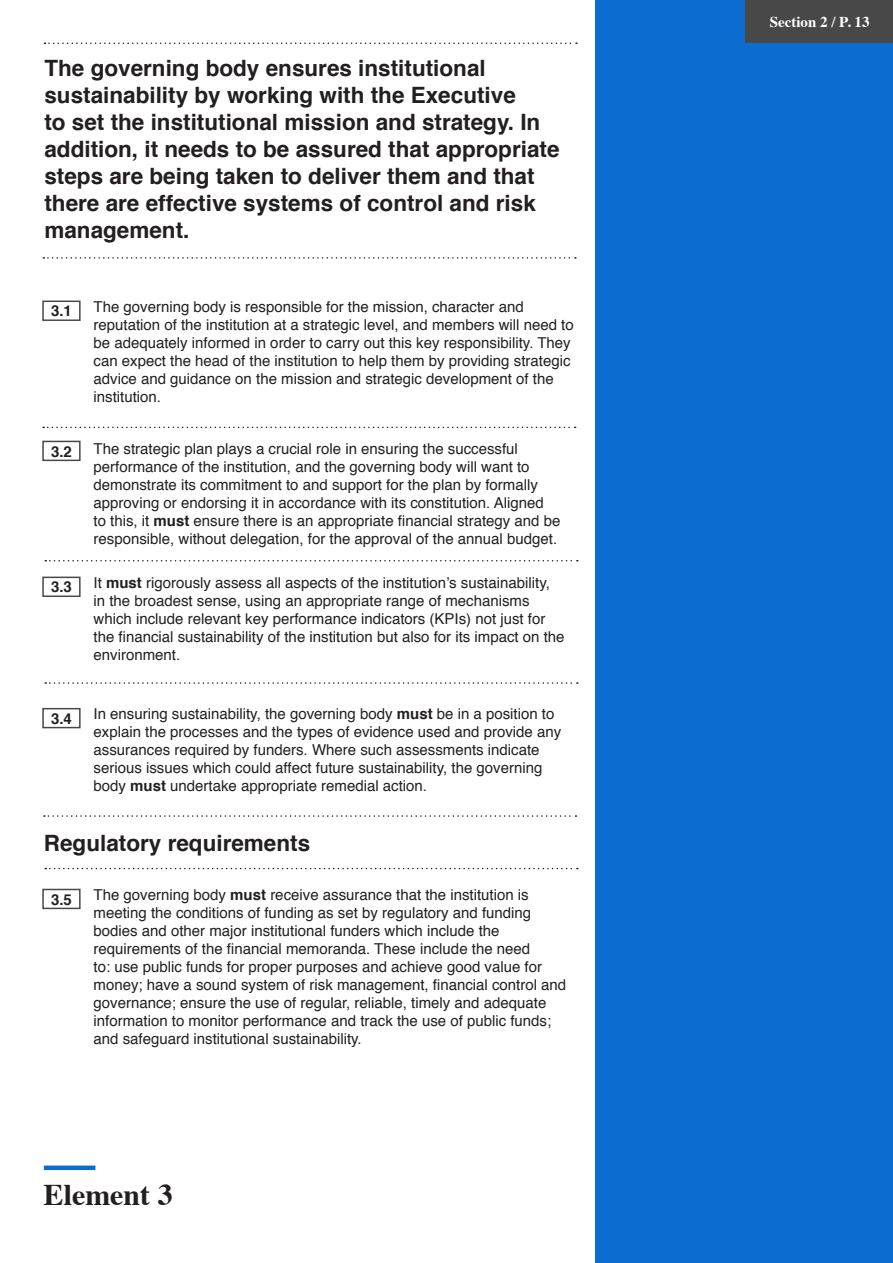
<style>
.page{position:relative;width:893px;height:1263px;background:#fff}
.page>*{position:absolute;margin:0;border:0;box-sizing:border-box;transform-origin:0 0}
.t1{font:700 30px "Times";color:#231f20}
.t2{font:700 22.5px/27px "Helvetica";color:#231f20}
.t3{font:15px/18px "Helvetica";color:#231f20}
.t4{font:700 15px "Helvetica";color:#231f20}
.t5{font:700 15px "Times";color:#fff}
.s1{font-weight:700}
</style>
<div class="page">
<div style="left:595px;top:0;width:298px;height:1263px;background:#0c6cd0"></div>
<div style="left:745px;top:0;width:148px;height:43px;background:#484848"></div>
<svg style="left:44px;top:43px;width:533px;height:1px"></svg>
<svg style="left:43px;top:257px;width:533px;height:2px"></svg>
<div style="left:42px;top:301px;width:39px;height:20px;border:2px solid #484848"></div>
<div style="left:42px;top:441px;width:39px;height:20px;border:2px solid #484848"></div>
<div style="left:42px;top:577px;width:39px;height:20px;border:2px solid #484848"></div>
<div style="left:42px;top:708px;width:39px;height:20px;border:2px solid #484848"></div>
<svg style="left:43px;top:427px;width:533px;height:1px"></svg>
<svg style="left:45px;top:560px;width:533px;height:1px"></svg>
<svg style="left:45px;top:682px;width:533px;height:2px"></svg>
<svg style="left:44px;top:815px;width:532px;height:2px"></svg>
<div style="left:42px;top:889px;width:39px;height:20px;border:2px solid #484848"></div>
<svg style="left:45px;top:868px;width:533px;height:1px"></svg>
<div style="left:44px;top:1165px;width:51px;height:5px;background:#0c6cd0"></div>
<p class="t2" style="left:44px;top:54px;width:517px">The governing body ensures institutional sustainability by working with the Executive<br>to set the institutional mission and strategy. In addition, it needs to be assured that appropriate steps are being taken to deliver them and that there are effective systems of control and risk management.</p>
<p class="t4" style="left:51px;top:299px;width:22px">3.1</p>
<p class="t4" style="left:51px;top:439px;width:22px">3.2</p>
<p class="t4" style="left:51px;top:575px;width:22px">3.3</p>
<p class="t3" style="left:94px;top:298px;width:482px">The governing body is responsible for the mission, character and reputation of the institution at a strategic level, and members will need to be adequately informed in order to carry out this key responsibility. They can expect the head of the institution to help them by providing strategic advice and guidance on the mission and strategic development of the institution.</p>
<p class="t3" style="left:94px;top:441px;width:468px">The strategic plan plays a crucial role in ensuring the successful performance of the institution, and the governing body will want to demonstrate its commitment to and support for the plan by formally approving or endorsing it in accordance with its constitution. Aligned<br>to this, it <span class="s1">must</span> ensure there is an appropriate financial strategy and be responsible, without delegation, for the approval of the annual budget.</p>
<p class="t3" style="left:94px;top:574px;width:473px">It <span class="s1">must</span> rigorously assess all aspects of the institution’s sustainability, in the broadest sense, using an appropriate range of mechanisms which include relevant key performance indicators (KPIs) not just for the financial sustainability of the institution but also for its impact on the environment.</p>
<p class="t3" style="left:94px;top:705px;width:469px">In ensuring sustainability, the governing body <span class="s1">must</span> be in a position to explain the processes and the types of evidence used and provide any assurances required by funders. Where such assessments indicate serious issues which could affect future sustainability, the governing body <span class="s1">must</span> undertake appropriate remedial action.</p>
<p class="t2" style="left:44px;top:830px;width:268px">Regulatory requirements</p>
<p class="t4" style="left:51px;top:887px;width:22px">3.5</p>
<p class="t4" style="left:51px;top:706px;width:22px">3.4</p>
<p class="t3" style="left:94px;top:886px;width:474px">The governing body <span class="s1">must</span> receive assurance that the institution is meeting the conditions of funding as set by regulatory and funding bodies and other major institutional funders which include the requirements of the financial memoranda. These include the need<br>to: use public funds for proper purposes and achieve good value for money; have a sound system of risk management, financial control and governance; ensure the use of regular, reliable, timely and adequate information to monitor performance and track the use of public funds; and safeguard institutional sustainability.</p>
<p class="t1" style="left:44px;top:1166px;width:131px">Element 3</p>
<p class="t5" style="left:770px;top:7px;width:101px">Section 2 / P. 13</p>
</div>
